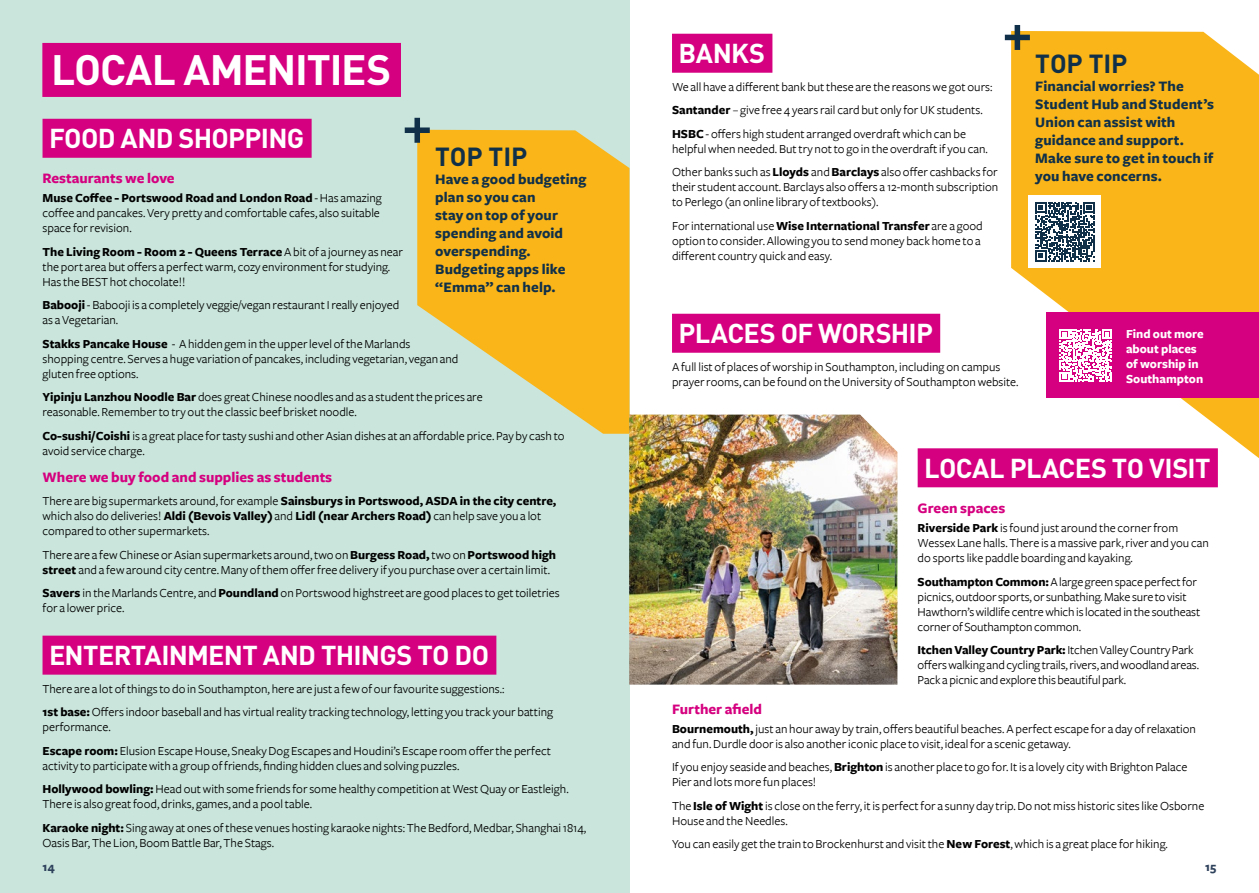
<style>
.page{position:relative;width:1259px;height:893px;background:#fff}
.page>*{position:absolute;margin:0;border:0;box-sizing:border-box;transform-origin:0 0}
.t1{font:700 42px "DINOT";letter-spacing:-.025em;color:#fff}
.t2{font:700 27px "DINOT";letter-spacing:-.02em;color:#fff}
.t3{font:700 25.8px "DINOT";letter-spacing:-.005em;color:#103049}
.t4{font:700 15px/18px "Freight Sans";letter-spacing:.005em;color:#103049}
.t5{font:700 15px "Freight Sans";color:#d5007f}
.t6{font:12.75px/15px "Freight Sans";color:#000}
.t7{font:700 12.75px/15px "Freight Sans";color:#fff}
.t8{font:700 12.75px "Freight Sans";color:#2f425c}
.s1{font-weight:700}
</style>
<div class="page">
<svg style="left:1011px;top:31px;width:248px;height:427px;fill:#fab518"></svg>
<svg style="left:1005px;top:25px;width:25px;height:25px"></svg>
<div style="left:0;top:0;width:629px;height:893px;background:#c9e5dc"></div>
<div style="left:43px;top:119px;width:269px;height:39px;background:#d5007f"></div>
<div style="left:43px;top:636px;width:453px;height:39px;background:#d5007f"></div>
<div style="left:672px;top:34px;width:100px;height:39px;background:#d5007f"></div>
<div style="left:672px;top:314px;width:268px;height:39px;background:#d5007f"></div>
<div style="left:917px;top:448px;width:300px;height:39px;background:#d5007f"></div>
<div style="left:42px;top:43px;width:359px;height:54px;background:#d5007f"></div>
<div style="left:1046px;top:313px;width:213px;height:85px;background:#d5007f"></div>
<svg style="left:1059px;top:329px;width:53px;height:53px"></svg>
<svg style="left:417px;top:130px;width:212px;height:304px;fill:#fab518"></svg>
<svg style="left:405px;top:118px;width:25px;height:25px"></svg>
<div style="left:1028px;top:196px;width:73px;height:72px;background:#fff"></div>
<svg style="left:1035px;top:202px;width:59px;height:59px"></svg>
<img style="left:629px;top:415px;width:268px;height:270px">
<h1 class="t1" style="left:51px;top:37px;width:342px">LOCAL AMENITIES</h1>
<h2 class="t2" style="left:49px;top:117px;width:257px">FOOD AND SHOPPING</h2>
<p class="t5" style="left:43px;top:170px;width:134px">Restaurants we love</p>
<p class="t6" style="left:43px;top:191px;width:341px"><span class="s1">Muse Coffee - Portswood Road and London Road</span> - Has amazing coffee and pancakes. Very pretty and comfortable cafes, also suitable space for revision.</p>
<p class="t6" style="left:43px;top:245px;width:362px"><span class="s1">The Living Room - Room 2 - Queens Terrace</span> A bit of a journey as near the port area but offers a perfect warm, cozy environment for studying.<br>Has the BEST hot chocolate!!</p>
<p class="t6" style="left:43px;top:298px;width:358px"><span class="s1">Babooji</span> - Babooji is a completely veggie/vegan restaurant I really enjoyed as a Vegetarian.</p>
<p class="t6" style="left:43px;top:337px;width:417px"><span class="s1">Stakks Pancake House</span> - A hidden gem in the upper level of the Marlands shopping centre. Serves a huge variation of pancakes, including vegetarian, vegan and gluten free options.</p>
<p class="t6" style="left:43px;top:390px;width:442px"><span class="s1">Yipinju Lanzhou Noodle Bar</span> does great Chinese noodles and as a student the prices are reasonable. Remember to try out the classic beef brisket noodle.</p>
<p class="t6" style="left:43px;top:429px;width:523px"><span class="s1">Co-sushi/Coishi</span> is a great place for tasty sushi and other Asian dishes at an affordable price. Pay by cash to avoid service charge.</p>
<p class="t5" style="left:43px;top:469px;width:291px">Where we buy food and supplies as students</p>
<p class="t6" style="left:43px;top:494px;width:515px">There are big supermarkets around, for example <span class="s1">Sainsburys in Portswood, ASDA in the city centre, </span>which also do deliveries! <span class="s1">Aldi (Bevois Valley)</span> and <span class="s1">Lidl (near Archers Road)</span> can help save you a lot compared to other supermarkets.</p>
<p class="t6" style="left:43px;top:547px;width:515px">There are a few Chinese or Asian supermarkets around, two on <span class="s1">Burgess Road,</span> two on <span class="s1">Portswood high street</span> and a few around city centre. Many of them offer free delivery if you purchase over a certain limit.</p>
<p class="t6" style="left:43px;top:586px;width:519px"><span class="s1">Savers</span> in the Marlands Centre, and <span class="s1">Poundland</span> on Portswood highstreet are good places to get toiletries for a lower price.</p>
<h2 class="t2" style="left:49px;top:634px;width:441px">ENTERTAINMENT AND THINGS TO DO</h2>
<p class="t6" style="left:43px;top:677px;width:512px;line-height:23.5px">There are a lot of things to do in Southampton, here are just a few of our favourite suggestions.:<br><span class="s1">1st base:</span> Offers indoor baseball and has virtual reality tracking technology, letting you track your batting</p>
<p class="t6" style="left:43px;top:716px;width:510px;line-height:23.5px">performance.<br><span class="s1">Escape room:</span> Elusion Escape House, Sneaky Dog Escapes and Houdini’s Escape room offer the perfect</p>
<p class="t6" style="left:43px;top:754px;width:528px;line-height:23.5px">activity to participate with a group of friends, finding hidden clues and solving puzzles.<br><span class="s1">Hollywood bowling:</span> Head out with some friends for some healthy competition at West Quay or Eastleigh.</p>
<p class="t6" style="left:43px;top:793px;width:545px;line-height:23.5px">There is also great food, drinks, games, and a pool table.<br><span class="s1">Karaoke night:</span> Sing away at ones of these venues hosting karaoke nights: The Bedford, Medbar, Shanghai 1814,</p>
<p class="t6" style="left:43px;top:835px;width:233px">Oasis Bar, The Lion, Boom Battle Bar, The Stags.</p>
<h3 class="t3" style="left:435px;top:136px;width:94px">TOP TIP</h3>
<p class="t4" style="left:435px;top:170px;width:153px">Have a good budgeting plan so you can<br>stay on top of your spending and avoid overspending.<br>Budgeting apps like “Emma” can help.</p>
<h2 class="t2" style="left:678px;top:32px;width:88px">BANKS</h2>
<p class="t6" style="left:672px;top:75px;width:322px;line-height:23.5px">We all have a different bank but these are the reasons we got ours:<br><span class="s1">Santander</span> – give free 4 years rail card but only for UK students.<br><span class="s1">HSBC</span> - offers high student arranged overdraft which can be</p>
<p class="t6" style="left:672px;top:137px;width:327px;line-height:23.5px">helpful when needed. But try not to go in the overdraft if you can.<br>Other banks such as <span class="s1">Lloyds</span> and <span class="s1">Barclays</span> also offer cashbacks for</p>
<p class="t6" style="left:672px;top:180px;width:328px">their student account. Barclays also offers a 12-month subscription to Perlego (an online library of textbooks).</p>
<p class="t6" style="left:672px;top:219px;width:312px">For international use <span class="s1">Wise International Transfer</span> are a good option to consider. Allowing you to send money back home to a different country quick and easy.</p>
<h3 class="t3" style="left:1035px;top:43px;width:94px">TOP TIP</h3>
<p class="t4" style="left:1035px;top:78px;width:180px">Financial worries? The<br>Student Hub and Student’s<br>Union can assist with guidance and support.<br>Make sure to get in touch if you have concerns.</p>
<h2 class="t2" style="left:678px;top:312px;width:256px">PLACES OF WORSHIP</h2>
<p class="t6" style="left:672px;top:360px;width:348px">A full list of places of worship in Southampton, including on campus prayer rooms, can be found on the University of Southampton website.</p>
<p class="t7" style="left:1126px;top:327px;width:79px">Find out more about places of worship in<br>Southampton</p>
<h2 class="t2" style="left:924px;top:447px;width:288px">LOCAL PLACES TO VISIT</h2>
<p class="t5" style="left:917px;top:500px;width:89px">Green spaces</p>
<p class="t6" style="left:917px;top:521px;width:293px"><span class="s1">Riverside Park</span> is found just around the corner from<br>Wessex Lane halls. There is a massive park, river and you can do sports like paddle boarding and kayaking.</p>
<p class="t6" style="left:917px;top:574px;width:284px"><span class="s1">Southampton Common:</span> A large green space perfect for picnics, outdoor sports, or sunbathing. Make sure to visit Hawthorn’s wildlife centre which is located in the southeast corner of Southampton common.</p>
<p class="t6" style="left:917px;top:643px;width:283px"><span class="s1">Itchen Valley Country Park:</span> Itchen Valley Country Park offers walking and cycling trails, rivers, and woodland areas.<br>Pack a picnic and explore this beautiful park.</p>
<p class="t5" style="left:672px;top:701px;width:91px">Further afield</p>
<p class="t6" style="left:672px;top:721px;width:525px"><span class="s1">Bournemouth,</span> just an hour away by train, offers beautiful beaches. A perfect escape for a day of relaxation and fun. Durdle door is also another iconic place to visit, ideal for a scenic getaway.</p>
<p class="t6" style="left:672px;top:760px;width:517px">If you enjoy seaside and beaches, <span class="s1">Brighton</span> is another place to go for. It is a lovely city with Brighton Palace<br>Pier and lots more fun places!</p>
<p class="t6" style="left:672px;top:798px;width:534px">The <span class="s1">Isle of Wight</span> is close on the ferry, it is perfect for a sunny day trip. Do not miss historic sites like Osborne<br>House and the Needles.</p>
<p class="t6" style="left:672px;top:837px;width:497px">You can easily get the train to Brockenhurst and visit the <span class="s1">New Forest</span>, which is a great place for hiking.</p>
<p class="t8" style="left:43px;top:860px;width:14px">14</p>
<p class="t8" style="left:1205px;top:860px;width:13px">15</p>
</div>
